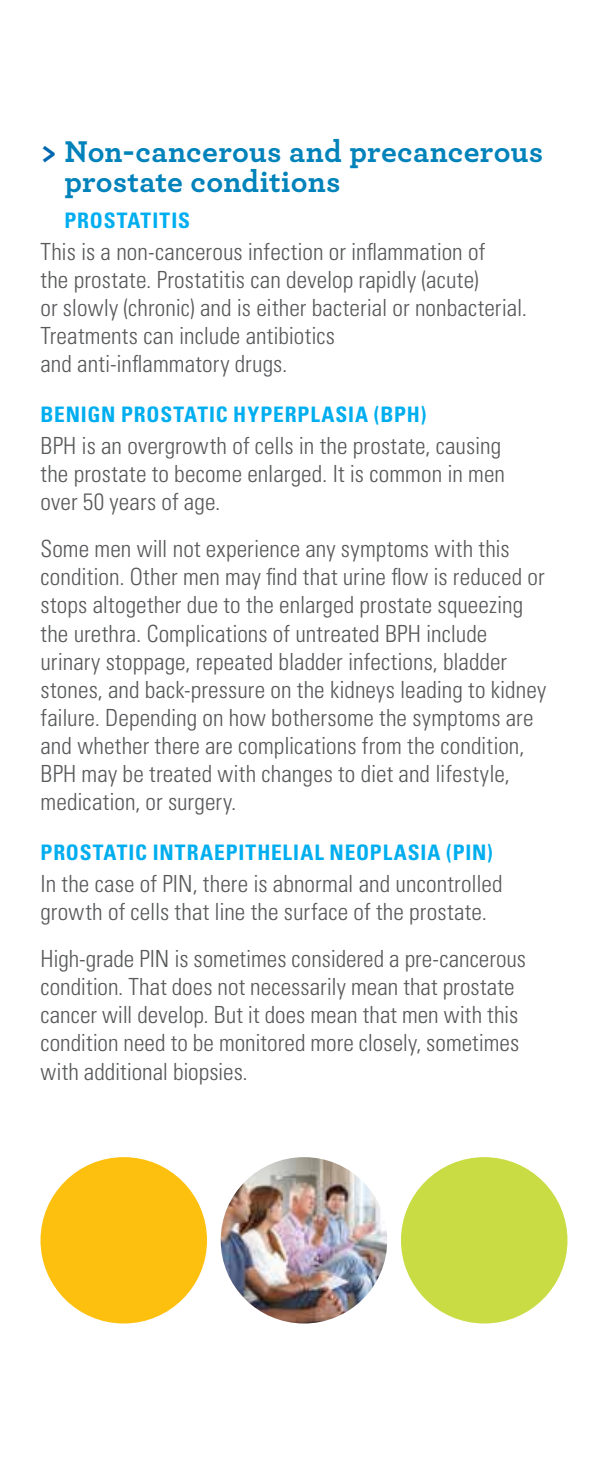
<style>
.page{position:relative;width:608px;height:1458px;background:#fff}
.page>*{position:absolute;margin:0;border:0;box-sizing:border-box;transform-origin:0 0}
.t1{font:700 31.5px/29.2px "Archer";letter-spacing:.005em;color:#0082ba}
.t2{font:300 condensed 23.62px/28.1px "Univers";letter-spacing:.005em;color:#58595b}
.t3{font:700 condensed 21.38px "Univers";letter-spacing:.04em;color:#00aeef}
.s1{font-size:38.25px;color:#0067b1}
</style>
<div class="page">
<div style="left:40px;top:1157px;width:167px;height:167px;background:#fec00f;border-radius:50%"></div>
<div style="left:401px;top:1157px;width:166px;height:167px;background:#cadc44;border-radius:50%"></div>
<img style="left:221px;top:1157px;width:166px;height:167px;border-radius:83px">
<h1 class="t1" style="left:64px;top:137px;width:480px;text-indent:-24px"><span class="s1">&gt;</span> Non-cancerous and precancerous prostate conditions</h1>
<p class="t3" style="left:64px;top:207px;width:127px">PROSTATITIS</p>
<p class="t2" style="left:40px;top:237px;width:488px">This is a non-cancerous infection or inflammation of<br>the prostate. Prostatitis can develop rapidly (acute)<br>or slowly (chronic) and is either bacterial or nonbacterial.<br>Treatments can include antibiotics<br>and anti-inflammatory drugs.</p>
<p class="t3" style="left:40px;top:401px;width:387px">BENIGN PROSTATIC HYPERPLASIA (BPH)</p>
<p class="t2" style="left:40px;top:432px;width:466px">BPH is an overgrowth of cells in the prostate, causing the prostate to become enlarged. It is common in men over 50 years of age.</p>
<p class="t2" style="left:40px;top:535px;width:507px">Some men will not experience any symptoms with this condition. Other men may find that urine flow is reduced or stops altogether due to the enlarged prostate squeezing the urethra. Complications of untreated BPH include urinary stoppage, repeated bladder infections, bladder stones, and back-pressure on the kidneys leading to kidney failure. Depending on how bothersome the symptoms are and whether there are complications from the condition, BPH may be treated with changes to diet and lifestyle, medication, or surgery.</p>
<p class="t3" style="left:40px;top:839px;width:453px">PROSTATIC INTRAEPITHELIAL NEOPLASIA (PIN)</p>
<p class="t2" style="left:40px;top:870px;width:463px">In the case of PIN, there is abnormal and uncontrolled growth of cells that line the surface of the prostate.</p>
<p class="t2" style="left:40px;top:944px;width:487px">High-grade PIN is sometimes considered a pre-cancerous condition. That does not necessarily mean that prostate cancer will develop. But it does mean that men with this condition need to be monitored more closely, sometimes with additional biopsies.</p>
</div>
